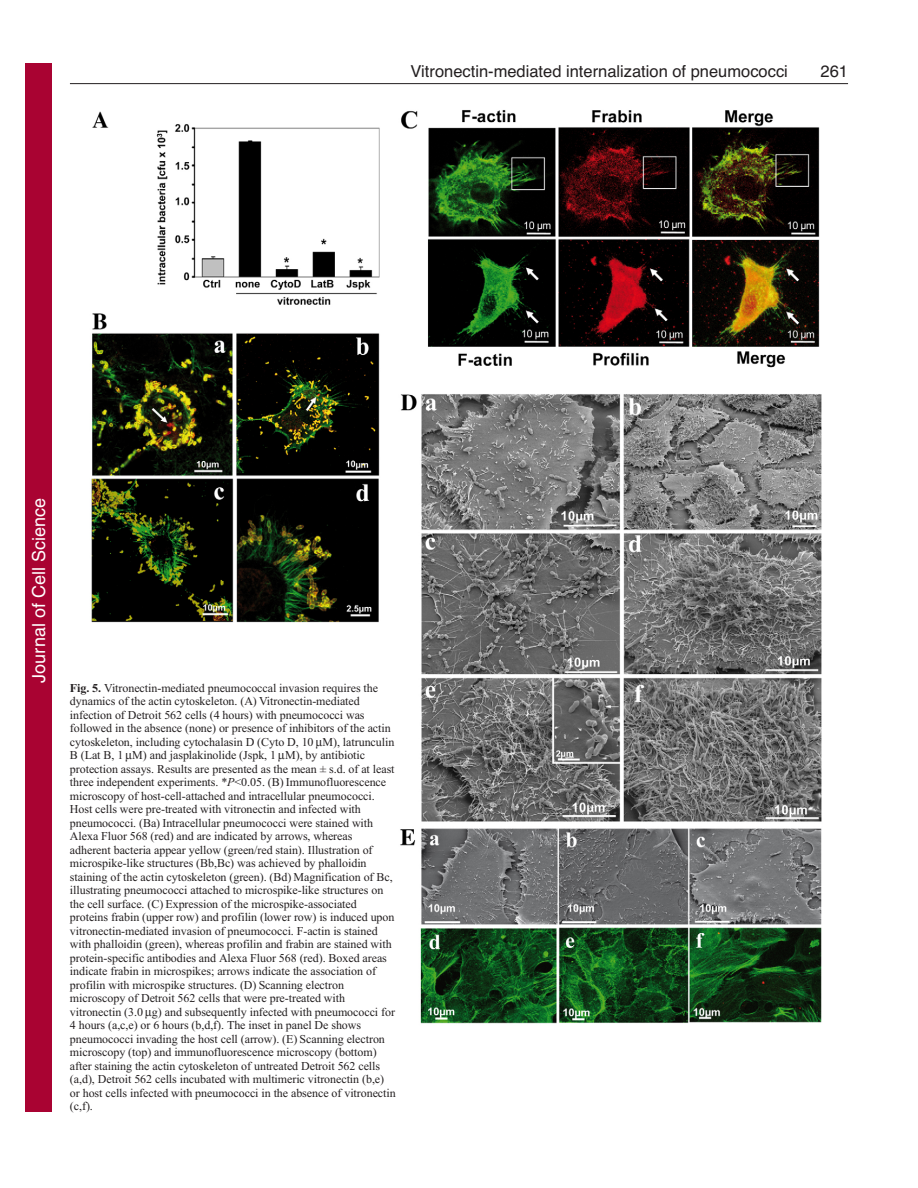
<style>
.page{position:relative;width:918px;height:1188px;background:#fff}
.page>*{position:absolute;margin:0;border:0;box-sizing:border-box;transform-origin:0 0}
.t1{font:18px "Helvetica";color:#fff}
.t2{font:16.5px "Helvetica";color:#231f20}
.t3{font:12px/13.5px "Times New Roman";letter-spacing:-.005em;color:#231f20}
.s1{font-weight:700}
.s2{font-style:italic}
</style>
<div class="page">
<hr style="left:70px;top:83px;width:778px;height:1px;background:#231f20">
<img style="left:91px;top:110px;width:731px;height:914px">
<div style="left:26px;top:64px;width:26px;height:1048px;background:#a90332"></div>
<svg style="left:316px;top:740px;width:7px;height:8px"></svg>
<svg style="left:126px;top:753px;width:6px;height:9px"></svg>
<svg style="left:279px;top:753px;width:6px;height:9px"></svg>
<svg style="left:146px;top:1010px;width:6px;height:8px"></svg>
<h2 class="t2" style="left:411px;top:65px;width:379px">Vitronectin-mediated internalization of pneumococci</h2>
<h2 class="t2" style="left:821px;top:65px;width:29px">261</h2>
<h1 class="t1" style="left:28px;top:683px;width:186px;rotate:-90deg">Journal of Cell Science</h1>
<p class="t3" style="left:70px;top:682px;width:327px"><span class="s1">Fig. 5.</span> Vitronectin-mediated pneumococcal invasion requires the dynamics of the actin cytoskeleton. (A) Vitronectin-mediated infection of Detroit 562 cells (4 hours) with pneumococci was followed in the absence (none) or presence of inhibitors of the actin cytoskeleton, including cytochalasin D (Cyto D, 10 M), latrunculin B (Lat B, 1 M) and jasplakinolide (Jspk, 1 M), by antibiotic protection assays. Results are presented as the mean ± s.d. of at least three independent experiments. *<span class="s2">P</span>&lt;0.05. (B) Immunofluorescence microscopy of host-cell-attached and intracellular pneumococci.<br>Host cells were pre-treated with vitronectin and infected with pneumococci. (Ba) Intracellular pneumococci were stained with Alexa Fluor 568 (red) and are indicated by arrows, whereas adherent bacteria appear yellow (green/red stain). Illustration of microspike-like structures (Bb,Bc) was achieved by phalloidin staining of the actin cytoskeleton (green). (Bd) Magnification of Bc, illustrating pneumococci attached to microspike-like structures on the cell surface. (C) Expression of the microspike-associated proteins frabin (upper row) and profilin (lower row) is induced upon vitronectin-mediated invasion of pneumococci. F-actin is stained with phalloidin (green), whereas profilin and frabin are stained with protein-specific antibodies and Alexa Fluor 568 (red). Boxed areas indicate frabin in microspikes; arrows indicate the association of profilin with microspike structures. (D) Scanning electron microscopy of Detroit 562 cells that were pre-treated with vitronectin (3.0 g) and subsequently infected with pneumococci for 4 hours (a,c,e) or 6 hours (b,d,f). The inset in panel De shows pneumococci invading the host cell (arrow). (E) Scanning electron microscopy (top) and immunofluorescence microscopy (bottom) after staining the actin cytoskeleton of untreated Detroit 562 cells (a,d), Detroit 562 cells incubated with multimeric vitronectin (b,e) or host cells infected with pneumococci in the absence of vitronectin (c,f).</p>
</div>
